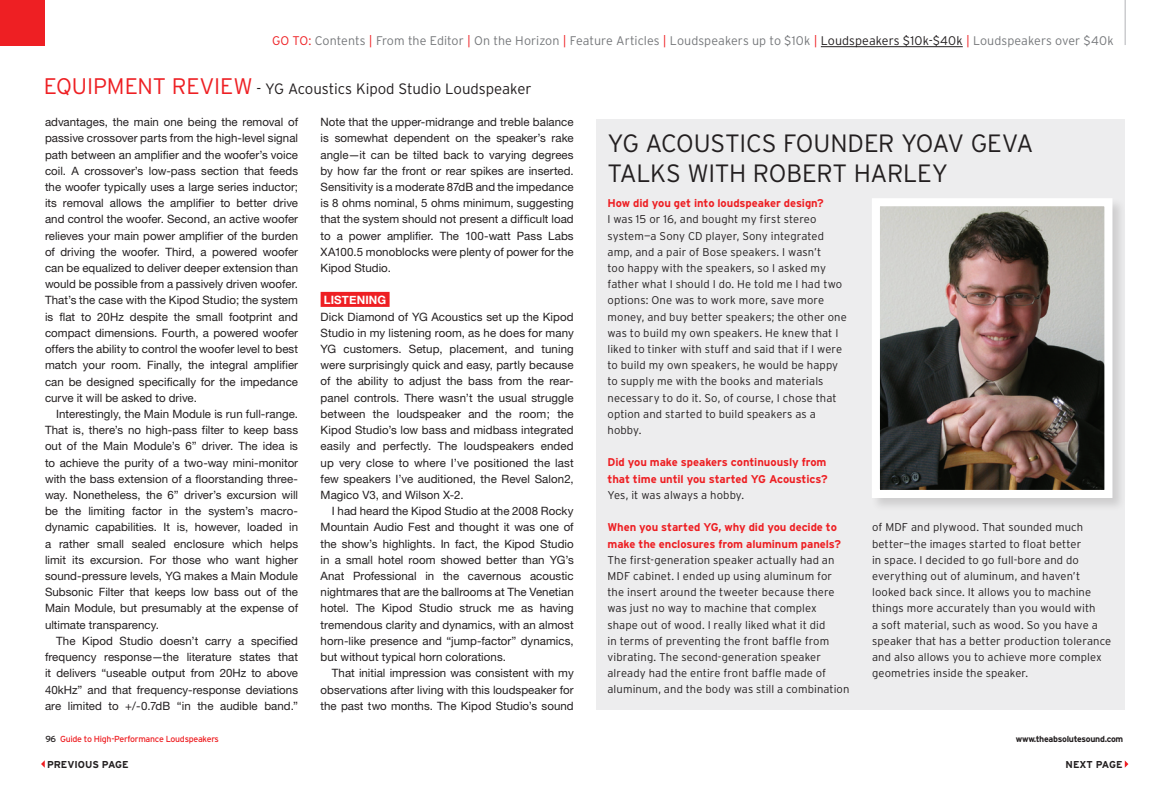
<style>
.page{position:relative;width:1170px;height:788px;background:#fff}
.page>*{position:absolute;margin:0;border:0;box-sizing:border-box;transform-origin:0 0}
.t1{font:300 25px/30px "Interstate";letter-spacing:-.01em;color:#231f20}
.t2{font:300 22.5px "Interstate";letter-spacing:-.005em;color:#ee1f23}
.t3{font:300 15px "Interstate";letter-spacing:-.005em;color:#231f20}
.t4{font:300 12.5px "Interstate";letter-spacing:.005em;color:#76787b}
.t5{font:11.5px/16.2px "Helvetica Neue";letter-spacing:.005em;color:#231f20;text-align:justify}
.t6{font:700 11.5px "Helvetica Neue";color:#fff}
.t7{font:300 11.25px/16.2px "Interstate";letter-spacing:.01em;color:#231f20}
.t8{font:700 11.25px/16.2px "Interstate";letter-spacing:-.005em;color:#ee1f23}
.t9{font:700 10px "Interstate";color:#231f20}
.t10{font:8.75px "Interstate";letter-spacing:-.03em;color:#ee1f23}
.t11{font:700 8.75px "Interstate";letter-spacing:-.03em;color:#231f20}
.s1{color:#ee1f23}
.s2{color:#231f20}
</style>
<div class="page">
<svg style="left:1125px;top:760px;width:3px;height:7px"></svg>
<svg style="left:41px;top:760px;width:4px;height:7px"></svg>
<div style="left:0;top:0;width:45px;height:45px;background:#ee1f23"></div>
<hr style="left:1125px;top:0;width:1px;height:45px;background:#b2b3b7">
<hr style="left:821px;top:46px;width:142px;height:1px;background:#231f20">
<div style="left:321px;top:292px;width:69px;height:15px;background:#ee1f23"></div>
<div style="left:596px;top:119px;width:529px;height:590px;background:#ededee"></div>
<div style="left:871px;top:197px;width:261px;height:320px;background:#231f20;opacity:.15"></div>
<img style="left:881px;top:207px;width:222px;height:282px">
<div style="left:872px;top:198px;width:240px;height:300px;border:8px solid #fff"></div>
<p class="t4" style="left:272px;top:34px;width:843px"><span class="s1">go to:</span> Contents <span class="s1">|</span> From the Editor <span class="s1">|</span> On the Horizon <span class="s1">|</span> Feature Articles <span class="s1">|</span> Loudspeakers up to $10k <span class="s1">|</span> <span class="s2">Loudspeakers $10k-$40k</span> <span class="s1">|</span> Loudspeakers over $40k</p>
<h2 class="t2" style="left:44px;top:73px;width:184px">EQUIPM ENT review</h2>
<h3 class="t3" style="left:257px;top:80px;width:276px">- YG Acoustics Kipod Studio Loudspeaker</h3>
<p class="t5" style="left:45px;top:114px;width:255px">advantages, the main one being the removal of passive crossover parts from the high-level signal path between an amplifier and the woofer’s voice coil. A crossover’s low-pass section that feeds the woofer typically uses a large series inductor; its removal allows the amplifier to better drive and control the woofer. Second, an active woofer relieves your main power amplifier of the burden of driving the woofer. Third, a powered woofer can be equalized to deliver deeper extension than would be possible from a passively driven woofer.<br>That’s the case with the Kipod Studio; the system is flat to 20Hz despite the small footprint and compact dimensions. Fourth, a powered woofer offers the ability to control the woofer level to best match your room. Finally, the integral amplifier can be designed specifically for the impedance curve it will be asked to drive.</p>
<p class="t5" style="left:45px;top:405px;width:255px;text-indent:11px">Interestingly, the Main Module is run full-range.<br>That is, there’s no high-pass filter to keep bass out of the Main Module’s 6” driver. The idea is to achieve the purity of a two-way mini-monitor with the bass extension of a floorstanding three&shy;way. Nonetheless, the 6” driver’s excursion will be the limiting factor in the system’s macro&shy;dynamic capabilities. It is, however, loaded in a rather small sealed enclosure which helps limit its excursion. For those who want higher sound-pressure levels, YG makes a Main Module Subsonic Filter that keeps low bass out of the Main Module, but presumably at the expense of ultimate transparency.</p>
<p class="t5" style="left:45px;top:632px;width:255px;text-indent:11px">The Kipod Studio doesn’t carry a specified frequency response—the literature states that it delivers “useable output from 20Hz to above 40kHz” and that frequency-response deviations are limited to +/-0.7dB “in the audible band.”</p>
<p class="t5" style="left:321px;top:114px;width:255px">Note that the upper-midrange and treble balance is somewhat dependent on the speaker’s rake angle—it can be tilted back to varying degrees by how far the front or rear spikes are inserted.<br>Sensitivity is a moderate 87dB and the impedance is 8 ohms nominal, 5 ohms minimum, suggesting that the system should not present a difficult load to a power amplifier. The 100-watt Pass Labs XA100.5 monoblocks were plenty of power for the Kipod Studio.</p>
<p class="t6" style="left:324px;top:293px;width:19px">LISTEN</p>
<p class="t6" style="left:365px;top:293px;width:13px">ING</p>
<p class="t5" style="left:321px;top:308px;width:255px">Dick Diamond of YG Acoustics set up the Kipod Studio in my listening room, as he does for many YG customers. Setup, placement, and tuning were surprisingly quick and easy, partly because of the ability to adjust the bass from the rear&shy;panel controls. There wasn’t the usual struggle between the loudspeaker and the room; the Kipod Studio’s low bass and midbass integrated easily and perfectly. The loudspeakers ended up very close to where I’ve positioned the last few speakers I’ve auditioned, the Revel Salon2, Magico V3, and Wilson X-2.</p>
<p class="t5" style="left:321px;top:503px;width:255px;text-indent:11px">I had heard the Kipod Studio at the 2008 Rocky Mountain Audio Fest and thought it was one of the show’s highlights. In fact, the Kipod Studio in a small hotel room showed better than YG’s Anat Professional in the cavernous acoustic nightmares that are the ballrooms at The Venetian hotel. The Kipod Studio struck me as having tremendous clarity and dynamics, with an almost horn-like presence and “jump-factor” dynamics, but without typical horn colorations.</p>
<p class="t5" style="left:321px;top:665px;width:255px;text-indent:11px">That initial impression was consistent with my observations after living with this loudspeaker for the past two months. The Kipod Studio’s sound</p>
<h1 class="t1" style="left:607px;top:128px;width:428px">YG Acousti cs Founder Yoav Geva<br>Talks with Robert Harley</h1>
<p class="t8" style="left:607px;top:195px;width:218px">How did you get into loudspeaker design?</p>
<p class="t7" style="left:607px;top:211px;width:241px">I was 15 or 16, and bought my first stereo system—a Sony CD player, Sony integrated amp, and a pair of Bose speakers. I wasn’t<br>too happy with the speakers, so I asked my father what I should I do. He told me I had two options: One was to work more, save more money, and buy better speakers; the other one was to build my own speakers. He knew that I liked to tinker with stuff and said that if I were to build my own speakers, he would be happy to supply me with the books and materials necessary to do it. So, of course, I chose that option and started to build speakers as a hobby.</p>
<p class="t8" style="left:607px;top:454px;width:222px">Did you make speakers continuously from that time until you started YG Acoustics?</p>
<p class="t7" style="left:607px;top:486px;width:138px">Yes, it was always a hobby.</p>
<p class="t8" style="left:607px;top:519px;width:235px">When you started YG, why did you decide to make the enclosures from aluminum panels?</p>
<p class="t7" style="left:607px;top:551px;width:244px">The first-generation speaker actually had an<br>M DF cabinet. I ended up using aluminum for the insert around the tweeter because there was just no way to machine that complex shape out of wood. I really liked what it did<br>in terms of preventing the front baffle from vibrating. The second-generation speaker already had the entire front baffle made of aluminum, and the body was still a combination</p>
<p class="t7" style="left:872px;top:519px;width:241px">of M DF and plywood. That sounded much better—the images started to float better<br>in space. I decided to go full-bore and do everything out of aluminum, and haven’t looked back since. It allows you to machine things more accurately than you would with<br>a soft material, such as wood. So you have a speaker that has a better production tolerance and also allows you to achieve more complex geometries inside the speaker.</p>
<p class="t10" style="left:45px;top:734px;width:175px"><span class="s2">96</span> Guide to High-Performance Loudspeakers</p>
<p class="t11" style="left:1016px;top:734px;width:109px">www.theabsolutesound.com</p>
<p class="t9" style="left:47px;top:758px;width:35px">previous</p>
<p class="t9" style="left:102px;top:758px;width:27px">page</p>
<p class="t9" style="left:1066px;top:758px;width:57px">NEXT page</p>
</div>
